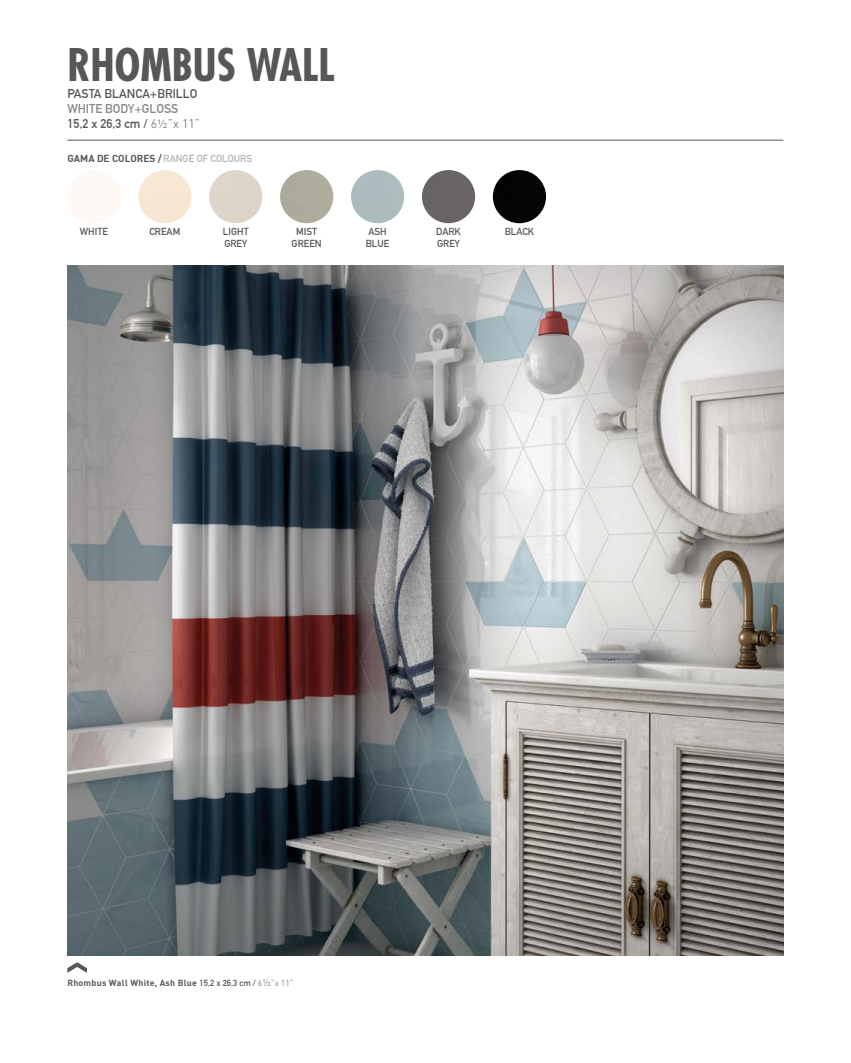
<style>
.page{position:relative;width:851px;height:1063px;background:#fff}
.page>*{position:absolute;margin:0;border:0;box-sizing:border-box;transform-origin:0 0}
.t1{font:700 condensed 43.75px "Futura";color:#575756}
.t2{font:700 12.5px/15px "DIN Alternate";color:#878787}
.t3{font:700 12.5px "DIN Alternate";color:#575756}
.t4{font:700 10px/12px "DIN Alternate";color:#575756}
.t5{font:10px "DIN Bold";color:#575756}
.t6{font:8.75px "DIN Bold";letter-spacing:.03em;color:#575756}
.s1{color:#575756}
.s2{font-family:"DIN";font-weight:300;color:#575756}
.s3{font-family:"Seravek";font-weight:200;color:#575756}
.s4{font-family:"DIN Alternate";font-weight:700;color:#b3b2b2}
.s5{font-family:"DIN Alternate";font-weight:700}
.s6{font-family:"DIN";font-weight:300}
.s7{font-family:"Seravek";font-weight:200;font-size:10px}
</style>
<div class="page">
<hr style="left:67px;top:140px;width:716px;height:1px;background:#575756">
<img style="left:67px;top:266px;width:716px;height:689px">
<svg style="left:67px;top:962px;width:20px;height:11px"></svg>
<div style="left:209px;top:170px;width:53px;height:53px;background:#ddd5c9;border-radius:27px"></div>
<div style="left:138px;top:170px;width:53px;height:53px;background:#f7e7d2;border-radius:27px"></div>
<div style="left:493px;top:170px;width:53px;height:53px;background:#050405;border-radius:27px"></div>
<div style="left:422px;top:170px;width:53px;height:53px;background:#696565;border-radius:27px"></div>
<div style="left:280px;top:170px;width:53px;height:53px;background:#adac9c;border-radius:27px"></div>
<div style="left:351px;top:170px;width:53px;height:53px;background:#acbcbd;border-radius:27px"></div>
<h1 class="t1" style="left:67px;top:37px;width:269px">RHOMBUS WALL</h1>
<p class="t3" style="left:67px;top:84px;width:132px">PASTA BLANCA+BRILLO</p>
<p class="t2" style="left:67px;top:100px;width:134px">WHITE BODY+GLOSS<br><span class="s1">15,2 x 26,3 cm /</span> <span class="s2">6</span><span class="s3">1/2</span><span class="s2">”x 11”</span></p>
<p class="t5" style="left:67px;top:152px;width:186px">GAMA DE COLORES / <span class="s4">RANGE OF COLOURS</span></p>
<p class="t4" style="left:80px;top:224px;width:29px">WHITE</p>
<p class="t4" style="left:366px;top:224px;width:25px">ASH<br>BLUE</p>
<p class="t4" style="left:436px;top:224px;width:26px">DARK<br>GREY</p>
<p class="t4" style="left:149px;top:224px;width:32px">CREAM</p>
<p class="t4" style="left:223px;top:224px;width:27px">LIGHT<br>GREY</p>
<p class="t4" style="left:296px;top:224px;width:22px">MIST</p>
<p class="t4" style="left:504px;top:224px;width:31px">BLACK</p>
<p class="t4" style="left:291px;top:236px;width:32px">GREEN</p>
<p class="t6" style="left:67px;top:977px;width:228px">Rhombus Wall White, Ash Blue <span class="s5">15,2 x 26,3 cm /</span> <span class="s6">6</span><span class="s7">1/2</span><span class="s6">”x 11”</span></p>
</div>
